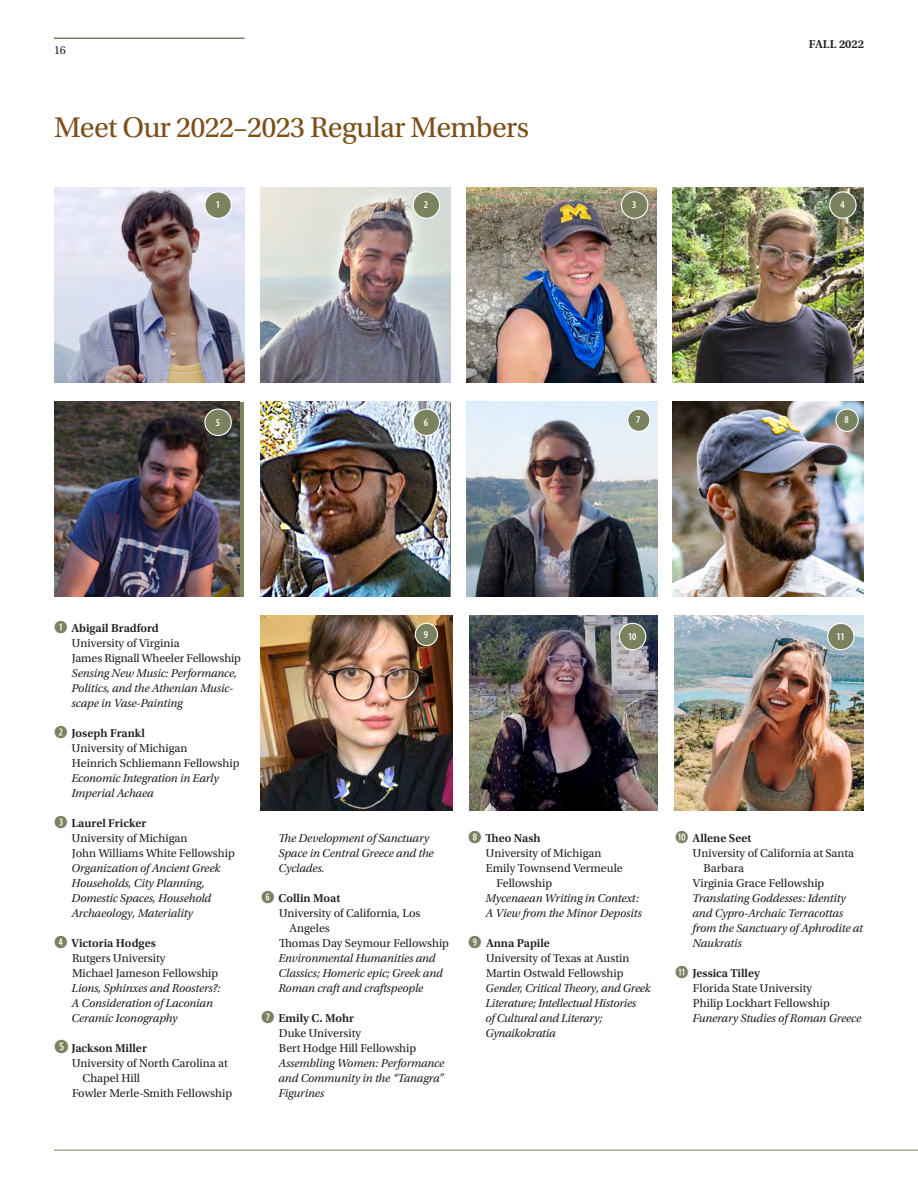
<style>
.page{position:relative;width:918px;height:1188px;background:#fff}
.page>*{position:absolute;margin:0;border:0;box-sizing:border-box;transform-origin:0 0}
.Standard_Headline{font:30px "Utopia Std";letter-spacing:-.02em;color:#7b501a}
.Regular_Member_Topic{font:italic 12px/15px "Utopia Std";letter-spacing:-.01em;color:#231f20}
.Regular_Member_Text{font:12px/15px "Utopia Std";color:#231f20}
.Regular_Member_Name{font:600 12px "Utopia Std";color:#231f20}
.Regular_Member_Photo{font:600 condensed 10.5px "Myriad Pro";color:#fff}
.s1{font-family:"Combi Numerals Pro";font-weight:700;font-size:16.5px;color:#7a825f}
.s2{font-family:"Combi Numerals Pro";font-weight:700;font-size:18px;color:#7a825f}
</style>
<div class="page">
<img style="left:674px;top:616px;width:190px;height:195px">
<div style="left:55px;top:402px;width:189px;height:194px;background:#7a825f"></div>
<img style="left:55px;top:402px;width:185px;height:194px">
<img style="left:260px;top:402px;width:190px;height:194px">
<img style="left:673px;top:402px;width:190px;height:194px">
<img style="left:261px;top:616px;width:191px;height:195px">
<img style="left:469px;top:616px;width:188px;height:195px">
<img style="left:466px;top:402px;width:191px;height:194px">
<img style="left:55px;top:188px;width:189px;height:194px">
<img style="left:260px;top:188px;width:191px;height:194px">
<img style="left:466px;top:188px;width:191px;height:194px">
<img style="left:673px;top:188px;width:190px;height:194px">
<div style="left:205px;top:192px;width:26px;height:26px;background:#7a825f;border-radius:50%"></div>
<div style="left:204px;top:191px;width:28px;height:28px;border:1px solid #fff;border-radius:50%"></div>
<div style="left:628px;top:409px;width:22px;height:22px;background:#7a825f;border-radius:50%"></div>
<div style="left:627px;top:409px;width:23px;height:23px;border:1px solid #fff;border-radius:50%"></div>
<div style="left:413px;top:192px;width:27px;height:26px;background:#7a825f;border-radius:50%"></div>
<div style="left:413px;top:191px;width:27px;height:28px;border:1px solid #fff;border-radius:50%"></div>
<div style="left:836px;top:409px;width:22px;height:22px;background:#7a825f;border-radius:50%"></div>
<div style="left:835px;top:409px;width:24px;height:23px;border:1px solid #fff;border-radius:50%"></div>
<div style="left:621px;top:192px;width:27px;height:26px;background:#7a825f;border-radius:50%"></div>
<div style="left:621px;top:191px;width:27px;height:28px;border:1px solid #fff;border-radius:50%"></div>
<div style="left:415px;top:623px;width:23px;height:23px;background:#7a825f;border-radius:50%"></div>
<div style="left:415px;top:623px;width:23px;height:23px;border:1px solid #fff;border-radius:50%"></div>
<div style="left:830px;top:192px;width:26px;height:26px;background:#7a825f;border-radius:50%"></div>
<div style="left:829px;top:191px;width:28px;height:28px;border:1px solid #fff;border-radius:50%"></div>
<div style="left:619px;top:623px;width:27px;height:27px;background:#7a825f;border-radius:50%"></div>
<div style="left:619px;top:623px;width:27px;height:27px;border:1px solid #fff;border-radius:50%"></div>
<div style="left:205px;top:409px;width:26px;height:27px;background:#7a825f;border-radius:50%"></div>
<div style="left:204px;top:409px;width:28px;height:27px;border:1px solid #fff;border-radius:50%"></div>
<div style="left:828px;top:623px;width:26px;height:27px;background:#7a825f;border-radius:50%"></div>
<div style="left:827px;top:623px;width:28px;height:27px;border:1px solid #fff;border-radius:50%"></div>
<div style="left:413px;top:409px;width:27px;height:27px;background:#7a825f;border-radius:50%"></div>
<div style="left:413px;top:409px;width:27px;height:27px;border:1px solid #fff;border-radius:50%"></div>
<hr style="left:54px;top:38px;width:191px;height:1px;background:#7a825f">
<hr style="left:54px;top:1150px;width:864px;height:1px;background:#7a825f">
<p class="Regular_Member_Text" style="left:54px;top:43px;width:13px">16</p>
<p class="Standard_Headline" style="left:54px;top:111px;width:477px">Meet Our 2022–2023 Regular Members</p>
<p class="Regular_Member_Photo" style="left:216px;top:199px;width:6px">1</p>
<p class="Regular_Member_Photo" style="left:424px;top:199px;width:6px">2</p>
<p class="Regular_Member_Photo" style="left:632px;top:199px;width:6px">3</p>
<p class="Regular_Member_Name" style="left:809px;top:37px;width:57px">FALL 2022</p>
<p class="Regular_Member_Photo" style="left:841px;top:199px;width:6px">4</p>
<p class="Regular_Member_Photo" style="left:216px;top:416px;width:6px">5</p>
<p class="Regular_Member_Photo" style="left:424px;top:416px;width:6px">6</p>
<p class="Regular_Member_Photo" style="left:636px;top:414px;width:6px">7</p>
<p class="Regular_Member_Photo" style="left:845px;top:414px;width:6px">8</p>
<p class="Regular_Member_Name" style="left:54px;top:621px;width:106px"><span class="s1">Q</span> Abigail Bradford</p>
<p class="Regular_Member_Text" style="left:72px;top:635px;width:109px">University of Virginia</p>
<p class="Regular_Member_Text" style="left:72px;top:650px;width:171px">James Rignall Wheeler Fellowship</p>
<p class="Regular_Member_Topic" style="left:72px;top:665px;width:166px">Sensing New Music: Performance,<br>Politics, and the Athenian Music&shy;scape in Vase-Painting</p>
<p class="Regular_Member_Name" style="left:54px;top:726px;width:92px"><span class="s1">W</span> Joseph Frankl</p>
<p class="Regular_Member_Text" style="left:72px;top:740px;width:117px">University of Michigan</p>
<p class="Regular_Member_Text" style="left:72px;top:755px;width:169px">Heinrich Schliemann Fellowship</p>
<p class="Regular_Member_Topic" style="left:72px;top:770px;width:149px">Economic Integration in Early<br>Imperial Achaea</p>
<p class="Regular_Member_Name" style="left:54px;top:816px;width:94px"><span class="s1">E</span> Laurel Fricker</p>
<p class="Regular_Member_Text" style="left:72px;top:830px;width:117px">University of Michigan</p>
<p class="Regular_Member_Text" style="left:72px;top:845px;width:164px">John Williams White Fellowship</p>
<p class="Regular_Member_Topic" style="left:72px;top:860px;width:150px">Organization of Ancient Greek<br>Households, City Planning,<br>Domestic Spaces, Household<br>Archaeology, Materiality</p>
<p class="Regular_Member_Name" style="left:54px;top:936px;width:103px"><span class="s1">R</span> Victoria Hodges</p>
<p class="Regular_Member_Text" style="left:72px;top:950px;width:95px">Rutgers University</p>
<p class="Regular_Member_Text" style="left:72px;top:965px;width:148px">Michael Jameson Fellowship</p>
<p class="Regular_Member_Topic" style="left:72px;top:980px;width:150px">Lions, Sphinxes and Roosters?:<br>A Consideration of Laconian<br>Ceramic Iconography</p>
<p class="Regular_Member_Name" style="left:54px;top:1041px;width:94px"><span class="s2">T</span> Jackson Miller</p>
<p class="Regular_Member_Text" style="left:82px;top:1055px;width:147px;text-indent:-10px">University of North Carolina at<br>Chapel Hill</p>
<p class="Regular_Member_Text" style="left:72px;top:1085px;width:162px">Fowler Merle-Smith Fellowship</p>
<p class="Regular_Member_Photo" style="left:424px;top:628px;width:6px">9</p>
<p class="Regular_Member_Photo" style="left:628px;top:631px;width:10px">10</p>
<p class="Regular_Member_Topic" style="left:279px;top:830px;width:152px">The Development of Sanctuary</p>
<p class="Regular_Member_Topic" style="left:279px;top:845px;width:157px">Space in Central Greece and the<br>Cyclades.</p>
<p class="Regular_Member_Name" style="left:261px;top:891px;width:81px"><span class="s1">Y</span> Collin Moat</p>
<p class="Regular_Member_Text" style="left:290px;top:905px;width:133px;text-indent:-10px">University of California, Los<br>Angeles</p>
<p class="Regular_Member_Text" style="left:279px;top:935px;width:172px">Thomas Day Seymour Fellowship</p>
<p class="Regular_Member_Topic" style="left:279px;top:950px;width:166px">Environmental Humanities and<br>Classics; Homeric epic; Greek and<br>Roman craft and craftspeople</p>
<p class="Regular_Member_Name" style="left:261px;top:1011px;width:95px"><span class="s1">U</span> Emily C. Mohr</p>
<p class="Regular_Member_Text" style="left:279px;top:1025px;width:84px">Duke University</p>
<p class="Regular_Member_Text" style="left:279px;top:1040px;width:139px">Bert Hodge Hill Fellowship</p>
<p class="Regular_Member_Topic" style="left:279px;top:1055px;width:167px;text-align:justify">Assembling Women: Performance and Community in the “Tanagra” Figurines</p>
<p class="Regular_Member_Name" style="left:468px;top:831px;width:74px"><span class="s1">I</span> Theo Nash</p>
<p class="Regular_Member_Text" style="left:486px;top:845px;width:117px">University of Michigan</p>
<p class="Regular_Member_Text" style="left:496px;top:860px;width:128px;text-indent:-10px">Emily Townsend Vermeule<br>Fellowship</p>
<p class="Regular_Member_Topic" style="left:486px;top:890px;width:158px">Mycenaean Writing in Context:<br>A View from the Minor Deposits</p>
<p class="Regular_Member_Name" style="left:468px;top:936px;width:83px"><span class="s1">O</span> Anna Papile</p>
<p class="Regular_Member_Text" style="left:486px;top:950px;width:145px">University of Texas at Austin</p>
<p class="Regular_Member_Text" style="left:486px;top:965px;width:139px">Martin Ostwald Fellowship</p>
<p class="Regular_Member_Topic" style="left:486px;top:980px;width:167px">Gender, Critical Theory, and Greek<br>Literature; Intellectual Histories<br>of Cultural and Literary;<br>Gynaikokratia</p>
<p class="Regular_Member_Photo" style="left:837px;top:631px;width:10px">11</p>
<p class="Regular_Member_Name" style="left:675px;top:831px;width:78px"><span class="s1">A</span> Allene Seet</p>
<p class="Regular_Member_Text" style="left:703px;top:845px;width:152px;text-indent:-10px">University of California at Santa<br>Barbara</p>
<p class="Regular_Member_Text" style="left:693px;top:875px;width:133px">Virginia Grace Fellowship</p>
<p class="Regular_Member_Topic" style="left:693px;top:890px;width:155px">Translating Goddesses: Identity</p>
<p class="Regular_Member_Topic" style="left:693px;top:905px;width:172px">and Cypro-Archaic Terracottas from the Sanctuary of Aphrodite at<br>Naukratis</p>
<p class="Regular_Member_Name" style="left:675px;top:966px;width:87px"><span class="s1">S</span> Jessica Tilley</p>
<p class="Regular_Member_Text" style="left:693px;top:980px;width:121px">Florida State University</p>
<p class="Regular_Member_Text" style="left:693px;top:995px;width:138px">Philip Lockhart Fellowship</p>
<p class="Regular_Member_Topic" style="left:693px;top:1010px;width:170px">Funerary Studies of Roman Greece</p>
</div>
